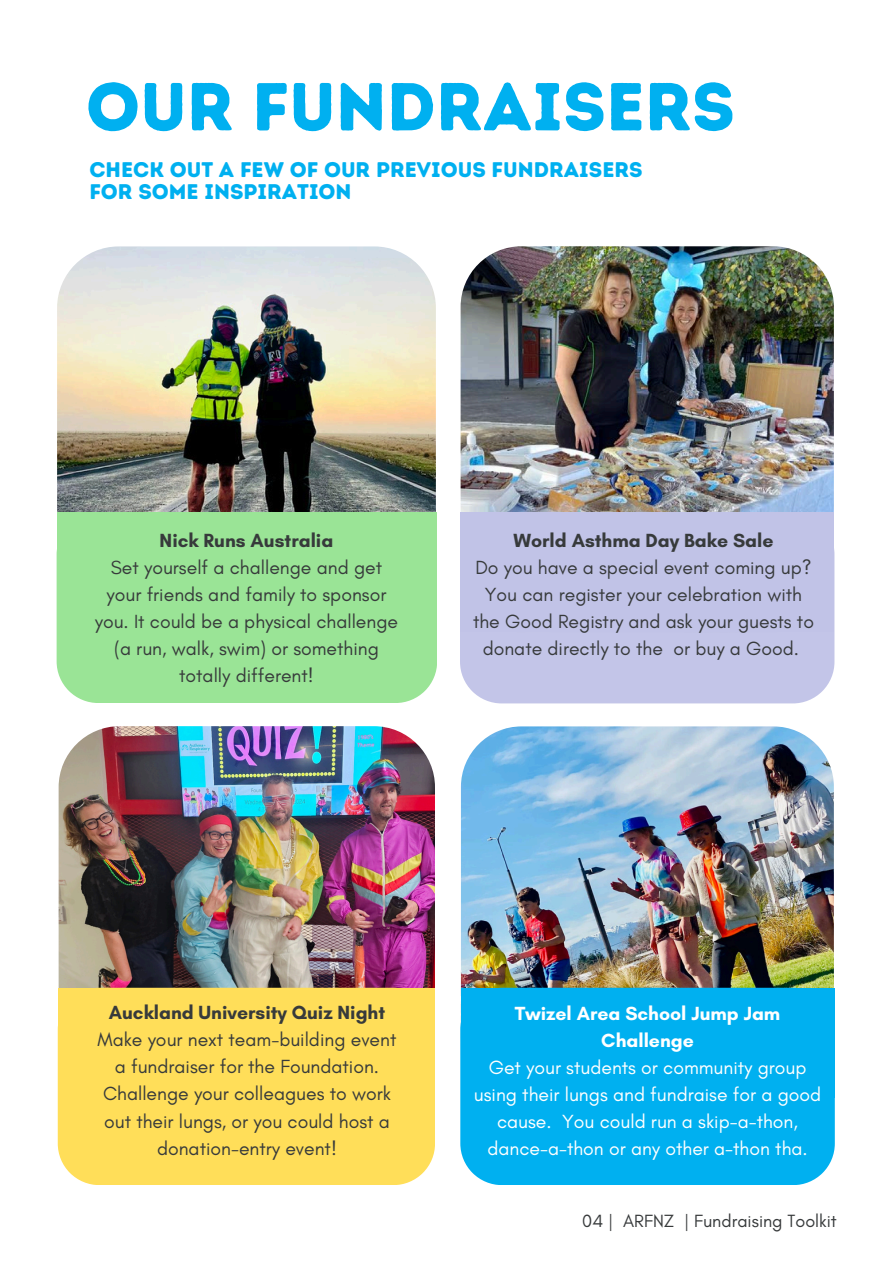
<style>
.page{position:relative;width:894px;height:1264px;background:#fff}
.page>*{position:absolute;margin:0;border:0;box-sizing:border-box;transform-origin:0 0}
.t1{font:67.65px "Intro Rust Base";color:#00b0f0}
.t2{font:21.15px/21.3px "Intro Rust Base";color:#00b0f0}
.t3{font:19.35px/27px "Glacial Indifference";color:#373a3b;text-align:center}
.t4{font:19.35px/27px "Glacial Indifference";color:#fff;text-align:center}
.t5{font:18px "Glacial Indifference";color:#373a3b}
.s1{font-weight:700}
</style>
<div class="page">
<img style="left:56px;top:246px;width:381px;height:401px">
<img style="left:460px;top:246px;width:375px;height:395px">
<div style="left:460px;top:513px;width:374px;height:190px;background:#c3c5e8"></div>
<img style="left:57px;top:726px;width:378px;height:398px">
<div style="left:58px;top:1097px;width:377px;height:88px;background:#ffde59"></div>
<img style="left:460px;top:726px;width:375px;height:395px">
<div style="left:460px;top:987px;width:374px;height:198px;background:#00b0f0"></div>
<div style="left:57px;top:513px;width:380px;height:190px;background:#9ae496"></div>
<div style="left:57px;top:513px;width:379px;height:119px;background:#9ae496"></div>
<div style="left:460px;top:513px;width:373px;height:119px;background:#c1c3e7"></div>
<div style="left:461px;top:987px;width:372px;height:110px;background:#00b0f0"></div>
<div style="left:58px;top:987px;width:377px;height:110px;background:#ffde59"></div>
<h2 class="t1" style="left:86px;top:66px;width:650px">OUR FUNDRAISERS</h2>
<p class="t2" style="left:89px;top:159px;width:554px">CHECK OUT A FEW OF OUR PREVIOUS FUNDRAISERS<br>FOR SOME INSPIRATION</p>
<p class="t3" style="left:95px;top:526px;width:305px"><span class="s1">Nick Runs Australia<br></span>Set yourself a challenge and get your friends and family to sponsor you. It could be a physical challenge (a run, walk, swim) or something totally different!</p>
<h2 class="t3" style="left:473px;top:526px;width:342px"><span class="s1">World Asthma Day Bake Sale<br></span>Do you have a special event coming up?<br>You can register your celebration with the Good Registry and ask your guests to donate directly to the or buy a Good.</h2>
<h2 class="t3" style="left:97px;top:999px;width:300px"><span class="s1">Auckland University Quiz Night<br></span>Make your next team-building event a fundraiser for the Foundation.<br>Challenge your colleagues to work out their lungs, or you could host a donation-entry event!</h2>
<p class="t4" style="left:473px;top:999px;width:349px"><span class="s1">Twizel Area School Jump Jam<br>Challenge<br></span>Get your students or community group using their lungs and fundraise for a good cause. You could run a skip-a-thon, dance-a-thon or any other a-thon tha.</p>
<p class="t5" style="left:582px;top:1210px;width:256px">04 | ARFNZ | Fundraising Toolkit</p>
</div>
